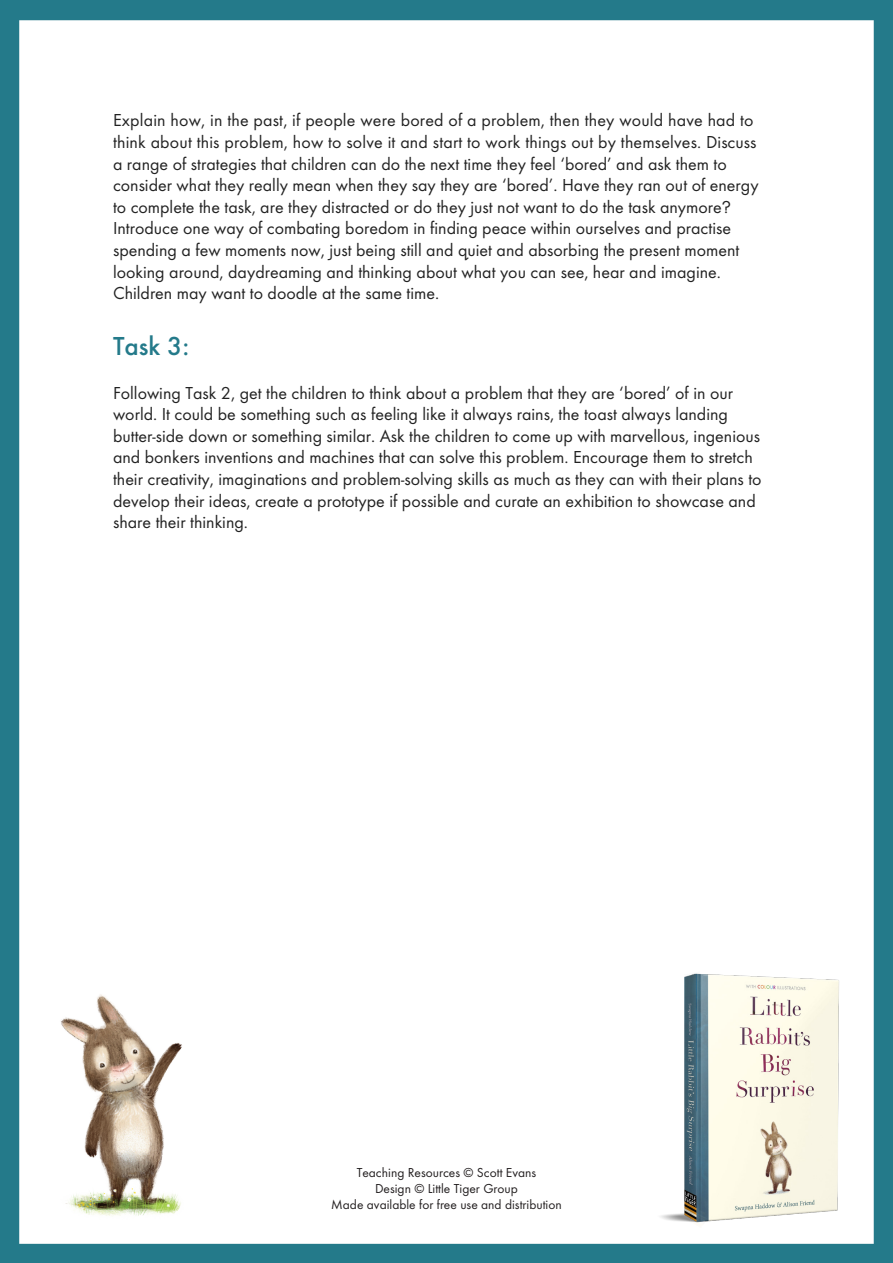
<style>
.page{position:relative;width:893px;height:1263px;background:#fff}
.page>*{position:absolute;margin:0;border:0;box-sizing:border-box;transform-origin:0 0}
.smaller_bold_heading{font:500 27px "LTK Futura UK";color:#247a8a}
.Main_text{font:18px/21.6px "LTK Futura UK";color:#222}
.t1{font:13.5px/16.2px "LTK Futura UK";color:#231f20;text-align:center}
</style>
<div class="page">
<img style="left:660px;top:954px;width:214px;height:285px">
<div style="left:0;top:0;width:893px;height:20px;background:#247a8a"></div>
<div style="left:0;top:1244px;width:893px;height:19px;background:#247a8a"></div>
<div style="left:0;top:0;width:19px;height:1263px;background:#247a8a"></div>
<div style="left:874px;top:0;width:19px;height:1263px;background:#247a8a"></div>
<img style="left:54px;top:994px;width:149px;height:250px">
<p class="Main_text" style="left:113px;top:109px;width:647px">Explain how, in the past, if people were bored of a problem, then they would have had to think about this problem, how to solve it and start to work things out by themselves. Discuss a range of strategies that children can do the next time they feel ‘bored’ and ask them to consider what they really mean when they say they are ‘bored’. Have they ran out of energy to complete the task, are they distracted or do they just not want to do the task anymore?<br>Introduce one way of combating boredom in finding peace within ourselves and practise spending a few moments now, just being still and quiet and absorbing the present moment looking around, daydreaming and thinking about what you can see, hear and imagine.<br>Children may want to doodle at the same time.</p>
<p class="smaller_bold_heading" style="left:113px;top:330px;width:78px">Task 3:</p>
<p class="Main_text" style="left:113px;top:382px;width:650px">Following Task 2, get the children to think about a problem that they are ‘bored’ of in our world. It could be something such as feeling like it always rains, the toast always landing butter-side down or something similar. Ask the children to come up with marvellous, ingenious and bonkers inventions and machines that can solve this problem. Encourage them to stretch their creativity, imaginations and problem-solving skills as much as they can with their plans to develop their ideas, create a prototype if possible and curate an exhibition to showcase and share their thinking.</p>
<p class="t1" style="left:331px;top:1164px;width:232px">Teaching Resources © Scott Evans<br>Design © Little Tiger Group<br>Made available for free use and distribution</p>
</div>
